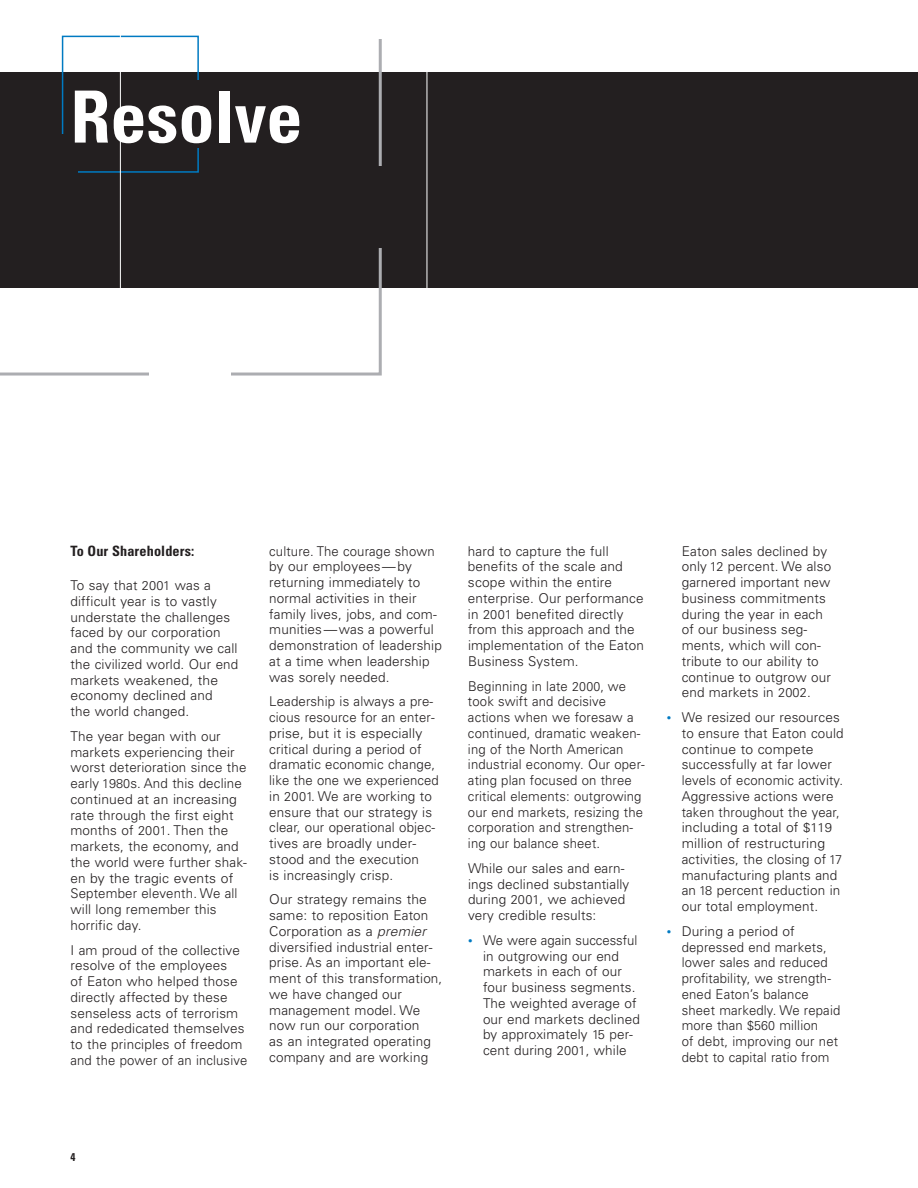
<style>
.page{position:relative;width:918px;height:1188px;background:#fff}
.page>*{position:absolute;margin:0;border:0;box-sizing:border-box;transform-origin:0 0}
.t1{font:700 condensed 72px "Univers";color:#fff}
.t2{font:700 condensed 14.25px "Univers";letter-spacing:.01em;color:#231f20}
.t3{font:300 13.5px/15.8px "Univers";letter-spacing:.01em;color:#231f20}
.t4{font:700 condensed 11.25px "Univers";color:#231f20}
.s1{font-size:12.75px}
.s2{font-style:italic}
.s3{font-size:9px;color:#007ac2}
</style>
<div class="page">
<div style="left:0;top:72px;width:918px;height:216px;background:#231f20"></div>
<svg style="left:0;top:35px;width:382px;height:341px"></svg>
<div style="left:326px;top:166px;width:82px;height:82px;background:#231f20"></div>
<div style="left:332px;top:0;width:82px;height:38px;background:#fff"></div>
<div style="left:149px;top:344px;width:82px;height:82px;background:#fff"></div>
<h1 class="t1" style="left:70px;top:91px;width:233px">Resolve</h1>
<p class="t2" style="left:70px;top:546px;width:125px">To Our Shareholders:</p>
<p class="t3" style="left:70px;top:579px;width:169px">To say that <span class="s1">2001</span> was a difficult year is to vastly understate the challenges faced by our corporation and the community we call the civilized world. Our end markets weakened, the economy declined and<br>the world changed.</p>
<p class="t3" style="left:70px;top:729px;width:178px">The year began with our markets experiencing their worst deterioration since the early <span class="s1">1980</span>s. And this decline continued at an increasing rate through the first eight months of <span class="s1">2001</span>. Then the markets, the economy, and the world were further shak&shy;en by the tragic events of<br>September eleventh. We all will long remember this horrific day.</p>
<p class="t3" style="left:70px;top:943px;width:178px">I am proud of the collective resolve of the employees<br>of Eaton who helped those directly affected by these senseless acts of terrorism and rededicated themselves to the principles of freedom and the power of an inclusive</p>
<p class="t3" style="left:269px;top:544px;width:174px">culture. The courage shown by our employees—by returning immediately to normal activities in their family lives, jobs, and com&shy;munities—was a powerful demonstration of leadership at a time when leadership was sorely needed.</p>
<p class="t3" style="left:269px;top:695px;width:171px">Leadership is always a pre&shy;cious resource for an enter&shy;prise, but it is especially critical during a period of dramatic economic change, like the one we experienced in <span class="s1">2001</span>. We are working to ensure that our strategy is clear, our operational objec&shy;tives are broadly under&shy;stood and the execution<br>is increasingly crisp.</p>
<p class="t3" style="left:269px;top:893px;width:175px">Our strategy remains the same: to reposition Eaton<br>Corporation as a <span class="s2">premier </span>diversified industrial enter&shy;prise. As an important ele&shy;ment of this transformation, we have changed our management model. We now run our corporation<br>as an integrated operating company and are working</p>
<p class="t3" style="left:468px;top:544px;width:178px">hard to capture the full benefits of the scale and scope within the entire enterprise. Our performance in <span class="s1">2001</span> benefited directly from this approach and the implementation of the Eaton<br>Business System.</p>
<p class="t3" style="left:468px;top:679px;width:178px">Beginning in late <span class="s1">2000</span>, we took swift and decisive actions when we foresaw a continued, dramatic weaken&shy;ing of the North American industrial economy. Our oper&shy;ating plan focused on three critical elements: outgrowing our end markets, resizing the corporation and strengthen&shy;ing our balance sheet.</p>
<p class="t3" style="left:468px;top:862px;width:163px">While our sales and earn&shy;ings declined substantially during <span class="s1">2001</span>, we achieved very credible results:</p>
<p class="t3" style="left:483px;top:934px;width:158px;text-indent:-15px"><span class="s3">•</span> We were again successful in outgrowing our end markets in each of our four business segments.<br>The weighted average of our end markets declined by approximately <span class="s1">15</span> per&shy;cent during <span class="s1">2001</span>, while</p>
<p class="t3" style="left:682px;top:544px;width:151px">Eaton sales declined by only <span class="s1">12</span> percent. We also garnered important new business commitments during the year in each of our business seg&shy;ments, which will con&shy;tribute to our ability to continue to outgrow our end markets in <span class="s1">2002</span>.</p>
<p class="t3" style="left:682px;top:711px;width:163px;text-indent:-15px"><span class="s3">•</span> We resized our resources to ensure that Eaton could continue to compete successfully at far lower levels of economic activity.<br>Aggressive actions were taken throughout the year, including a total of <span class="s1">$119 </span>million of restructuring activities, the closing of <span class="s1">17 </span>manufacturing plants and an <span class="s1">18</span> percent reduction in our total employment.</p>
<p class="t3" style="left:682px;top:925px;width:160px;text-indent:-15px"><span class="s3">•</span> During a period of depressed end markets, lower sales and reduced profitability, we strength&shy;ened Eaton’s balance sheet markedly. We repaid more than <span class="s1">$560</span> million<br>of debt, improving our net debt to capital ratio from</p>
<p class="t4" style="left:70px;top:1153px;width:6px">4</p>
</div>
